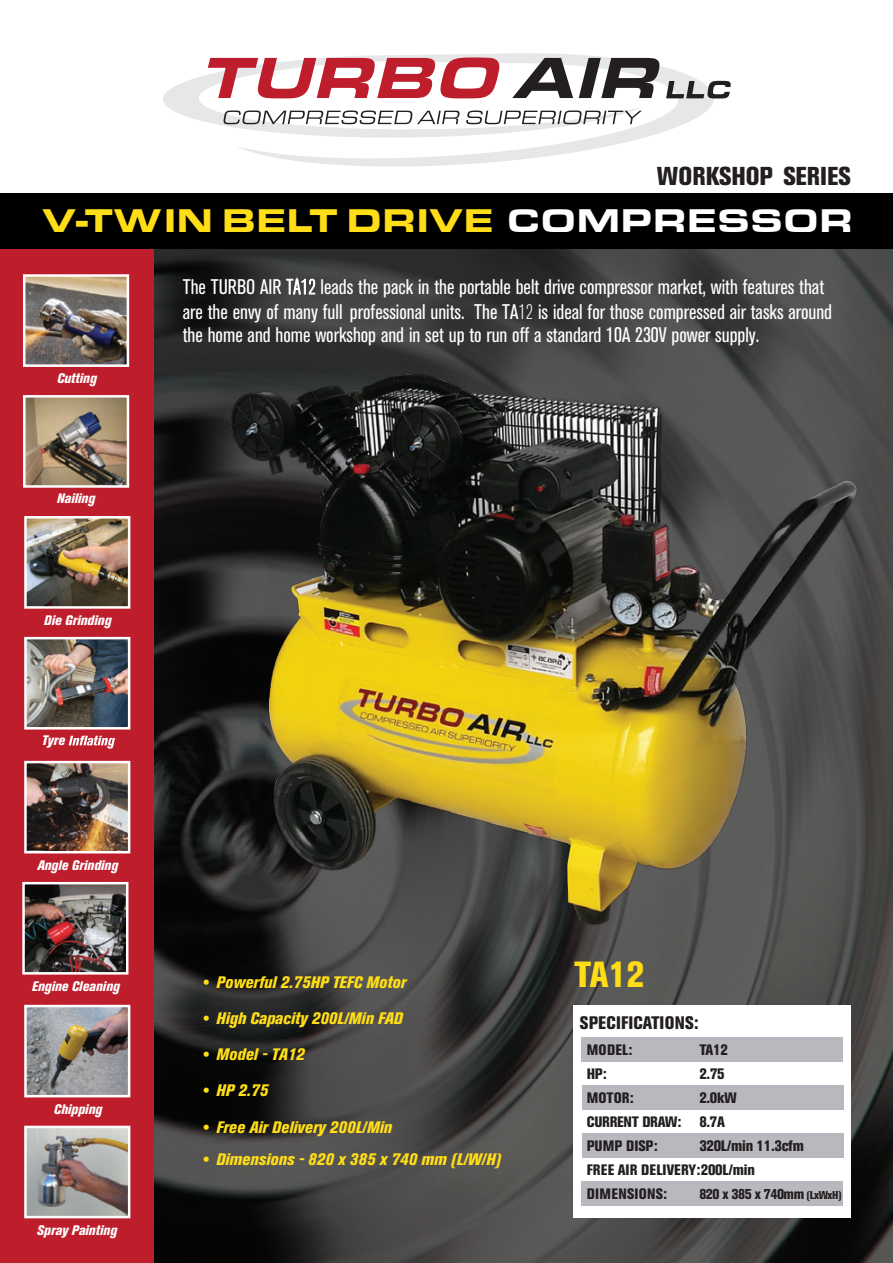
<style>
.page{position:relative;width:893px;height:1263px;background:#fff}
.page>*{position:absolute;margin:0;border:0;box-sizing:border-box;transform-origin:0 0}
.t1{font:800 36px "Akzidenz Grot Con BQ";color:#ffdd17}
.t2{font:33.9px "Eurostar Black Extended";color:#ffdd17}
.t3{font:800 25.65px "Akzidenz Grot Con BQ";color:#231f20}
.t4{font:21px/25px "Akzidenz Grot Con BQ";color:#fff}
.t5{font:800 18px "Akzidenz Grot Con BQ";letter-spacing:.015em;color:#231f20}
.t6{font:italic 800 16.5px "Akzidenz Grot Con BQ";color:#ffdd17}
.t7{font:800 15px/24px "Akzidenz Grot Con BQ";letter-spacing:-.005em;color:#231f20}
.t8{font:800 14.1px "Akzidenz Grot Con BQ";letter-spacing:-.035em;color:#231f20}
.t9{font:italic 800 13.65px "Akzidenz Grot Con BQ";color:#fff}
.s1{color:#fff}
.s2{font-weight:300}
.s3{font-size:11.25px}
</style>
<div class="page">
<img style="left:153px;top:249px;width:740px;height:1014px">
<svg style="left:239px;top:53px;width:487px;height:114px"></svg>
<svg style="left:163px;top:56px;width:497px;height:86px"></svg>
<svg style="left:666px;top:81px;width:65px;height:17px"></svg>
<svg style="left:286px;top:278px;width:29px;height:17px"></svg>
<div style="left:573px;top:1005px;width:277px;height:213px;background:#fff"></div>
<div style="left:581px;top:1038px;width:262px;height:24px;background:#bab8bf"></div>
<div style="left:582px;top:1086px;width:262px;height:24px;background:#bab8bf"></div>
<div style="left:582px;top:1133px;width:262px;height:24px;background:#bab8bf"></div>
<div style="left:581px;top:1181px;width:262px;height:24px;background:#bab8bf"></div>
<div style="left:0;top:249px;width:153px;height:1014px;background:#be1d2c"></div>
<img style="left:25px;top:885px;width:100px;height:86px">
<div style="left:22px;top:882px;width:106px;height:92px;border:2px solid #fff"></div>
<img style="left:27px;top:1129px;width:100px;height:86px">
<div style="left:24px;top:1126px;width:106px;height:92px;border:2px solid #fff"></div>
<img style="left:27px;top:764px;width:100px;height:86px">
<div style="left:24px;top:761px;width:106px;height:92px;border:2px solid #fff"></div>
<img style="left:27px;top:1008px;width:100px;height:86px">
<div style="left:24px;top:1005px;width:106px;height:92px;border:2px solid #fff"></div>
<img style="left:27px;top:640px;width:100px;height:86px">
<div style="left:24px;top:637px;width:106px;height:92px;border:2px solid #fff"></div>
<svg style="left:69px;top:736px;width:46px;height:13px"></svg>
<img style="left:26px;top:398px;width:100px;height:87px">
<div style="left:23px;top:395px;width:106px;height:93px;border:2px solid #fff"></div>
<img style="left:27px;top:519px;width:100px;height:87px">
<div style="left:24px;top:516px;width:106px;height:93px;border:2px solid #fff"></div>
<img style="left:26px;top:277px;width:100px;height:87px">
<div style="left:23px;top:274px;width:106px;height:93px;border:2px solid #fff"></div>
<div style="left:0;top:193px;width:893px;height:56px;background:#000001"></div>
<img style="left:223px;top:362px;width:640px;height:572px">
<p class="t3" style="left:657px;top:161px;width:195px">WORKSHOP SERIES</p>
<p class="t2" style="left:42px;top:200px;width:813px">V-TWIN BELT DRIVE <span class="s1">COMPRESSOR</span></p>
<p class="t9" style="left:57px;top:371px;width:41px">Cutting</p>
<p class="t9" style="left:57px;top:491px;width:40px">Nailing</p>
<p class="t9" style="left:44px;top:613px;width:69px">Die Grinding</p>
<p class="t9" style="left:42px;top:733px;width:25px">Tyre</p>
<p class="t9" style="left:37px;top:858px;width:82px">Angle Grinding</p>
<p class="t9" style="left:32px;top:978px;width:89px">Engine Cleaning</p>
<p class="t9" style="left:54px;top:1101px;width:50px">Chipping</p>
<p class="t9" style="left:37px;top:1222px;width:81px">Spray Painting</p>
<p class="t4" style="left:183px;top:275px;width:651px">The TURBO AIR <span class="s2">TA12</span> leads the pack in the portable belt drive compressor market, with features that are the envy of many full professional units. The TA<span class="s2">12</span> is ideal for those compressed air tasks around</p>
<p class="t4" style="left:183px;top:323px;width:578px">the home and home workshop and in set up to run off a standard 10A 230V power supply.</p>
<p class="t6" style="left:203px;top:973px;width:205px">• Powerful 2.75HP TEFC Motor</p>
<p class="t6" style="left:203px;top:1009px;width:201px">• High Capacity 200L/Min FAD</p>
<p class="t6" style="left:203px;top:1045px;width:103px">• Model - TA12</p>
<p class="t6" style="left:203px;top:1082px;width:67px">• HP 2.75</p>
<p class="t6" style="left:203px;top:1118px;width:191px">• Free Air Delivery 200L/Min</p>
<p class="t6" style="left:203px;top:1150px;width:300px">• Dimensions - 820 x 385 x 740 mm (L/W/H)</p>
<p class="t1" style="left:574px;top:953px;width:72px">TA12</p>
<p class="t5" style="left:580px;top:1012px;width:120px">SPECIFICATIONS:</p>
<p class="t7" style="left:587px;top:1038px;width:47px">MODEL:</p>
<p class="t7" style="left:699px;top:1038px;width:30px">TA12</p>
<p class="t7" style="left:587px;top:1062px;width:22px">HP:</p>
<p class="t7" style="left:699px;top:1062px;width:27px">2.75</p>
<p class="t7" style="left:587px;top:1086px;width:49px">MOTOR:</p>
<p class="t7" style="left:699px;top:1086px;width:39px">2.0kW</p>
<p class="t7" style="left:587px;top:1110px;width:96px">CURRENT DRAW:</p>
<p class="t7" style="left:699px;top:1110px;width:27px">8.7A</p>
<p class="t7" style="left:587px;top:1134px;width:72px">PUMP DISP:</p>
<p class="t7" style="left:587px;top:1134px;width:219px;text-indent:112px">320L/min 11.3cfm<br>FREE AIR DELIVERY:200L/min<br>DIMENSIONS:</p>
<p class="t8" style="left:699px;top:1186px;width:144px">820 x 385 x 740mm <span class="s3">(LxWxH)</span></p>
</div>
